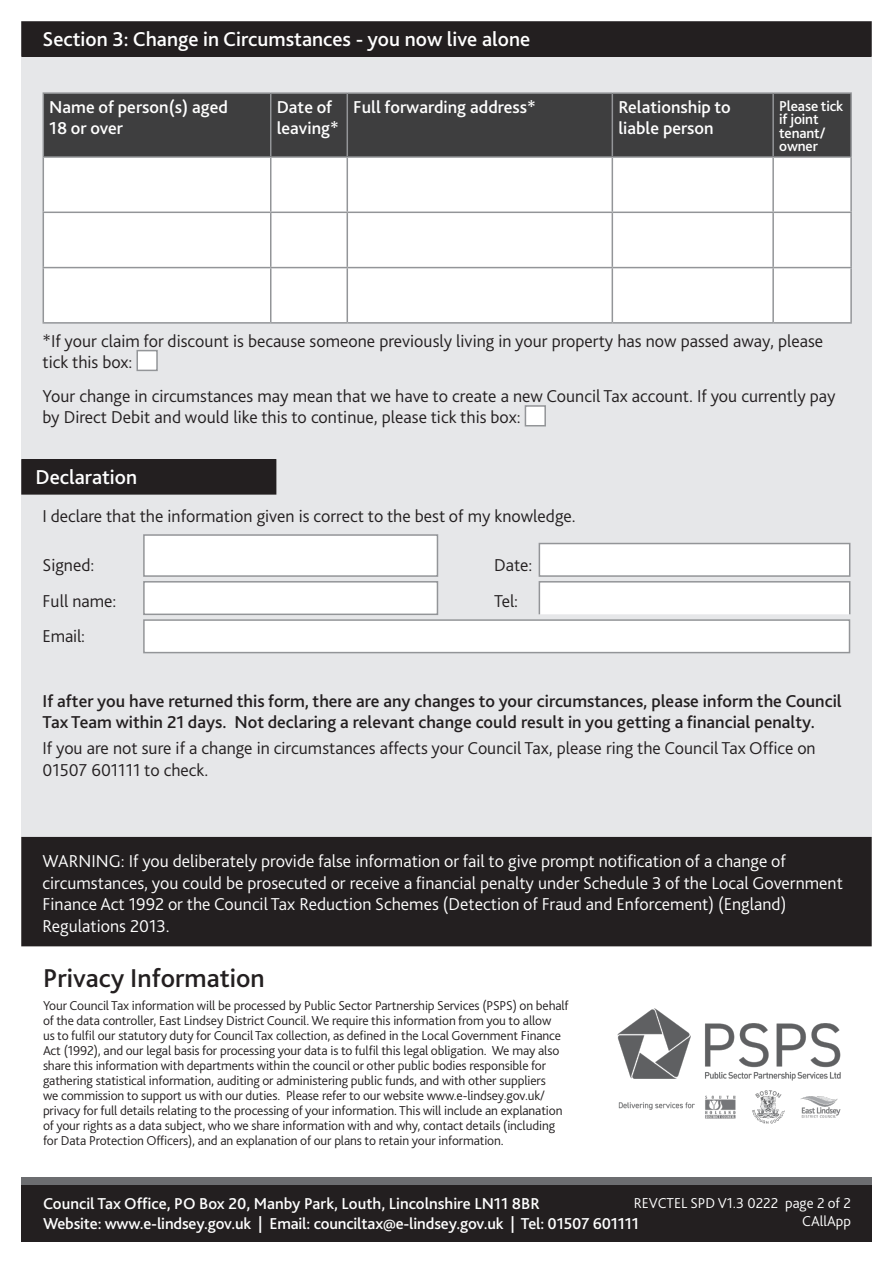
<style>
.page{position:relative;width:893px;height:1263px;background:#fff}
.page>*{position:absolute;margin:0;border:0;box-sizing:border-box;transform-origin:0 0}
.Sub_heading{font:500 27px "Bliss";color:#231f20}
.Sub_Heading_for_box{font:500 21px "Bliss";color:#fff}
.Body_Text{font:300 18px/21.6px "Bliss";color:#231f20}
.Body_Text-2{font:300 18px/21.6px "Bliss";color:#fff}
.Body_Text-3{font:500 18px/21.6px "Bliss";color:#231f20}
.Table_Heading{font:500 18px/21.6px "Bliss";color:#fff}
.t1{font:500 16.5px "Bliss";letter-spacing:-.01em;color:#fff}
.Page_code_and_number{font:300 15px "Bliss";color:#fff}
.Table_Heading-2{font:500 15px/13.5px "Bliss";letter-spacing:-.01em;color:#fff}
.Privacy_Text{font:300 13.5px/15px "Bliss";letter-spacing:-.01em;color:#231f20}
</style>
<div class="page">
<div style="left:21px;top:21px;width:851px;height:816px;background:#e6e7e9"></div>
<div style="left:22px;top:838px;width:849px;height:107px;background:#231f20"></div>
<div style="left:21px;top:837px;width:851px;height:109px;border:2px solid #231f20"></div>
<div style="left:22px;top:460px;width:254px;height:34px;background:#231f20"></div>
<div style="left:21px;top:459px;width:255px;height:36px;border:2px solid #231f20"></div>
<div style="left:44px;top:94px;width:806px;height:62px;background:#3e3e3f"></div>
<div style="left:44px;top:158px;width:806px;height:164px;background:#fff"></div>
<hr style="left:271px;top:92px;width:76px;height:2px;background:#939598">
<hr style="left:270px;top:94px;width:1px;height:62px;background:#939598">
<hr style="left:347px;top:92px;width:265px;height:2px;background:#939598">
<hr style="left:347px;top:94px;width:1px;height:62px;background:#939598">
<hr style="left:271px;top:156px;width:76px;height:2px;background:#939598">
<hr style="left:347px;top:156px;width:265px;height:2px;background:#939598">
<hr style="left:43px;top:158px;width:1px;height:54px;background:#939598">
<hr style="left:270px;top:158px;width:1px;height:54px;background:#939598">
<hr style="left:347px;top:158px;width:1px;height:54px;background:#939598">
<hr style="left:612px;top:158px;width:1px;height:54px;background:#939598">
<hr style="left:772px;top:158px;width:2px;height:54px;background:#939598">
<hr style="left:850px;top:158px;width:2px;height:54px;background:#939598">
<hr style="left:43px;top:212px;width:228px;height:1px;background:#939598">
<hr style="left:43px;top:213px;width:1px;height:54px;background:#939598">
<hr style="left:271px;top:212px;width:76px;height:1px;background:#939598">
<hr style="left:270px;top:213px;width:1px;height:54px;background:#939598">
<hr style="left:347px;top:212px;width:265px;height:1px;background:#939598">
<hr style="left:347px;top:213px;width:1px;height:54px;background:#939598">
<hr style="left:612px;top:212px;width:161px;height:1px;background:#939598">
<hr style="left:612px;top:213px;width:1px;height:54px;background:#939598">
<hr style="left:773px;top:212px;width:79px;height:1px;background:#939598">
<hr style="left:772px;top:213px;width:2px;height:54px;background:#939598">
<hr style="left:850px;top:213px;width:2px;height:54px;background:#939598">
<hr style="left:43px;top:267px;width:228px;height:1px;background:#939598">
<hr style="left:43px;top:268px;width:1px;height:54px;background:#939598">
<hr style="left:43px;top:322px;width:228px;height:2px;background:#939598">
<hr style="left:271px;top:267px;width:76px;height:1px;background:#939598">
<hr style="left:270px;top:268px;width:1px;height:54px;background:#939598">
<hr style="left:271px;top:322px;width:76px;height:2px;background:#939598">
<hr style="left:347px;top:267px;width:265px;height:1px;background:#939598">
<hr style="left:347px;top:268px;width:1px;height:54px;background:#939598">
<hr style="left:347px;top:322px;width:265px;height:2px;background:#939598">
<hr style="left:612px;top:267px;width:161px;height:1px;background:#939598">
<hr style="left:612px;top:268px;width:1px;height:54px;background:#939598">
<hr style="left:773px;top:267px;width:79px;height:1px;background:#939598">
<hr style="left:772px;top:268px;width:2px;height:54px;background:#939598">
<hr style="left:850px;top:268px;width:2px;height:54px;background:#939598">
<hr style="left:612px;top:322px;width:161px;height:2px;background:#939598">
<hr style="left:773px;top:322px;width:79px;height:2px;background:#939598">
<hr style="left:43px;top:92px;width:228px;height:2px;background:#939598">
<hr style="left:43px;top:94px;width:1px;height:62px;background:#939598">
<hr style="left:43px;top:156px;width:228px;height:2px;background:#939598">
<hr style="left:612px;top:92px;width:161px;height:2px;background:#939598">
<hr style="left:612px;top:94px;width:1px;height:62px;background:#939598">
<hr style="left:773px;top:92px;width:79px;height:2px;background:#939598">
<hr style="left:772px;top:94px;width:2px;height:62px;background:#939598">
<hr style="left:850px;top:94px;width:2px;height:62px;background:#939598">
<hr style="left:612px;top:156px;width:161px;height:2px;background:#939598">
<hr style="left:773px;top:156px;width:79px;height:2px;background:#939598">
<div style="left:136px;top:350px;width:22px;height:21px;background:#fff;border:2px solid #939598"></div>
<div style="left:525px;top:405px;width:21px;height:21px;background:#fff;border:2px solid #939598"></div>
<div style="left:143px;top:534px;width:295px;height:43px;background:#fff;border:2px solid #939598"></div>
<div style="left:539px;top:543px;width:311px;height:34px;background:#fff;border:2px solid #939598"></div>
<div style="left:143px;top:619px;width:707px;height:34px;background:#fff;border:2px solid #939598"></div>
<div style="left:539px;top:581px;width:311px;height:34px;background:#fff;border:2px solid #939598"></div>
<div style="left:143px;top:581px;width:295px;height:34px;background:#fff;border:2px solid #939598"></div>
<div style="left:21px;top:1177px;width:851px;height:53px;background:#6c6d70"></div>
<div style="left:21px;top:1185px;width:851px;height:57px;background:#231f20"></div>
<img style="left:617px;top:1008px;width:224px;height:116px">
<div style="left:22px;top:22px;width:849px;height:34px;background:#231f20"></div>
<div style="left:21px;top:21px;width:851px;height:36px;border:2px solid #231f20"></div>
<p class="Sub_Heading_for_box" style="left:43px;top:26px;width:489px">Section 3: Change in Circumstances - you now live alone</p>
<p class="Table_Heading" style="left:49px;top:96px;width:180px">Name of person(s) aged<br>18 or over</p>
<p class="Table_Heading" style="left:277px;top:96px;width:64px">Date of leaving*</p>
<p class="Table_Heading" style="left:353px;top:96px;width:184px">Full forwarding address*</p>
<p class="Table_Heading" style="left:618px;top:96px;width:114px">Relationship to liable person</p>
<p class="Table_Heading-2" style="left:779px;top:99px;width:66px">Please tick if joint tenant/ owner</p>
<p class="Body_Text" style="left:43px;top:331px;width:782px;line-height:21px">*If your claim for discount is because someone previously living in your property has now passed away, please tick this box:</p>
<p class="Body_Text" style="left:43px;top:385px;width:794px">Your change in circumstances may mean that we have to create a new Council Tax account. If you currently pay by Direct Debit and would like this to continue, please tick this box:</p>
<p class="Sub_Heading_for_box" style="left:35px;top:464px;width:103px">Declaration</p>
<p class="Body_Text" style="left:43px;top:505px;width:535px">I declare that the information given is correct to the best of my knowledge.</p>
<p class="Body_Text" style="left:43px;top:554px;width:53px">Signed:</p>
<p class="Body_Text" style="left:494px;top:554px;width:40px">Date:</p>
<p class="Body_Text" style="left:43px;top:590px;width:75px">Full name:</p>
<p class="Body_Text" style="left:494px;top:590px;width:26px">Tel:</p>
<p class="Body_Text" style="left:43px;top:625px;width:44px">Email:</p>
<p class="Body_Text-3" style="left:43px;top:690px;width:801px">If after you have returned this form, there are any changes to your circumstances, please inform the Council<br>Tax Team within 21 days. Not declaring a relevant change could result in you getting a financial penalty.</p>
<p class="Body_Text" style="left:43px;top:737px;width:775px">If you are not sure if a change in circumstances affects your Council Tax, please ring the Council Tax Office on<br>01507 601111 to check.</p>
<p class="Body_Text-2" style="left:43px;top:850px;width:802px">WARNING: If you deliberately provide false information or fail to give prompt notification of a change of circumstances, you could be prosecuted or receive a financial penalty under Schedule 3 of the Local Government Finance Act 1992 or the Council Tax Reduction Schemes (Detection of Fraud and Enforcement) (England)<br>Regulations 2013.</p>
<p class="Sub_heading" style="left:43px;top:961px;width:223px">Privacy Information</p>
<p class="Privacy_Text" style="left:43px;top:998px;width:527px">Your Council Tax information will be processed by Public Sector Partnership Services (PSPS) on behalf of the data controller, East Lindsey District Council. We require this information from you to allow<br>us to fulfil our statutory duty for Council Tax collection, as defined in the Local Government Finance Act (1992), and our legal basis for processing your data is to fulfil this legal obligation. We may also share this information with departments within the council or other public bodies responsible for gathering statistical information, auditing or administering public funds, and with other suppliers<br>we commission to support us with our duties. Please refer to our website www.e-lindsey.gov.uk/ privacy for full details relating to the processing of your information. This will include an explanation of your rights as a data subject, who we share information with and why, contact details (including for Data Protection Officers), and an explanation of our plans to retain your information.</p>
<p class="Page_code_and_number" style="left:634px;top:1194px;width:219px">REVCTEL SPD V1.3 0222 page 2 of 2</p>
<p class="Page_code_and_number" style="left:802px;top:1212px;width:50px">CAllApp</p>
<p class="t1" style="left:43px;top:1193px;width:498px">Council Tax Office, PO Box 20, Manby Park, Louth, Lincolnshire LN11 8BR</p>
<p class="t1" style="left:43px;top:1213px;width:597px">Website: www.e-lindsey.gov.uk | Email: counciltax@e-lindsey.gov.uk | Tel: 01507 601111</p>
</div>
